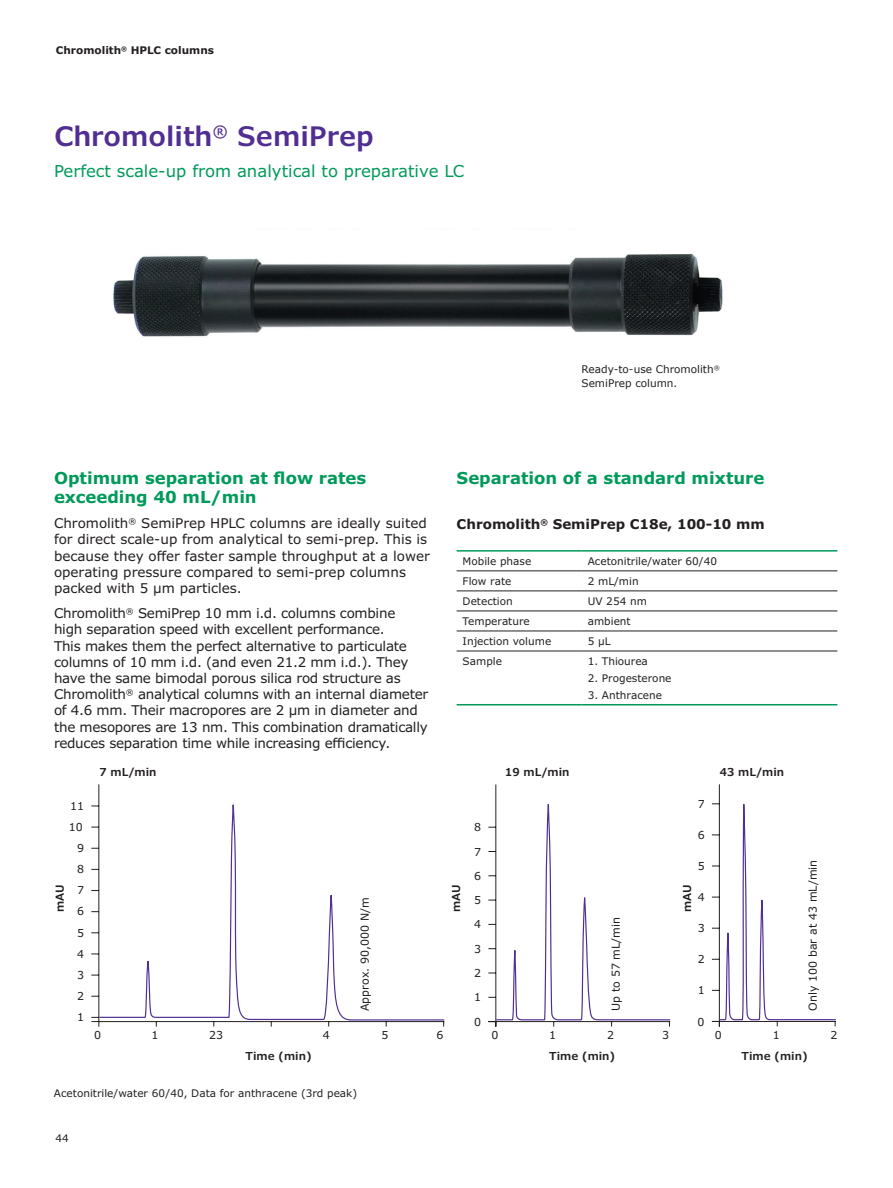
<style>
.page{position:relative;width:893px;height:1188px;background:#fff}
.page>*{position:absolute;margin:0;border:0;box-sizing:border-box;transform-origin:0 0}
.t1{font:600 27px "Verdana Pro";color:#502e92}
.t2{font:700 16.5px/19.5px "Verdana Pro";color:#009a5a}
.t3{font:16.5px "Verdana Pro";color:#009a5a}
.t4{font:13.5px/16.2px "Verdana Pro";letter-spacing:-.02em;color:#231f20}
.t5{font:13.5px/16.2px "Verdana Pro";color:#231f20}
.t6{font:700 13.5px "Verdana Pro";color:#231f20}
.t7{font:10.95px "Verdana Pro";color:#231f20}
.t8{font:600 10.95px "Verdana Pro";color:#231f20}
.t9{font:10.5px "Verdana Pro";color:#231f20}
.t10{font:10.5px/13.5px "Verdana";color:#231f20}
.t11{font:700 10.5px "Verdana Pro";color:#231f20}
</style>
<div class="page">
<img style="left:113px;top:254px;width:610px;height:83px">
<hr style="left:457px;top:570px;width:125px;height:1px;background:#231f20">
<hr style="left:582px;top:570px;width:255px;height:1px;background:#231f20">
<hr style="left:457px;top:591px;width:125px;height:1px;background:#231f20">
<hr style="left:582px;top:591px;width:255px;height:1px;background:#231f20">
<hr style="left:457px;top:611px;width:125px;height:1px;background:#231f20">
<hr style="left:582px;top:611px;width:255px;height:1px;background:#231f20">
<hr style="left:457px;top:631px;width:125px;height:1px;background:#231f20">
<hr style="left:582px;top:631px;width:255px;height:1px;background:#231f20">
<hr style="left:457px;top:651px;width:125px;height:1px;background:#231f20">
<hr style="left:582px;top:651px;width:255px;height:1px;background:#231f20">
<hr style="left:457px;top:550px;width:125px;height:2px;background:#009a5a">
<hr style="left:582px;top:550px;width:255px;height:2px;background:#009a5a">
<hr style="left:457px;top:704px;width:125px;height:1px;background:#009a5a">
<hr style="left:582px;top:704px;width:255px;height:1px;background:#009a5a">
<svg style="left:99px;top:804px;width:737px;height:217px"></svg>
<hr style="left:98px;top:784px;width:1px;height:243px;background:#231f20">
<hr style="left:91px;top:1021px;width:353px;height:1px;background:#231f20">
<hr style="left:495px;top:784px;width:1px;height:243px;background:#231f20">
<hr style="left:488px;top:1021px;width:182px;height:1px;background:#231f20">
<hr style="left:719px;top:784px;width:1px;height:243px;background:#231f20">
<hr style="left:712px;top:1021px;width:124px;height:1px;background:#231f20">
<p class="t11" style="left:56px;top:43px;width:160px">Chromolith<sup>®</sup> HPLC columns</p>
<h1 class="t1" style="left:54px;top:119px;width:322px">Chromolith<sup>®</sup> SemiPrep</h1>
<p class="t3" style="left:54px;top:160px;width:412px">Perfect scale-up from analytical to preparative LC</p>
<p class="t10" style="left:581px;top:362px;width:140px">Ready-to-use Chromolith<sup>®<br></sup>SemiPrep column.</p>
<p class="t2" style="left:54px;top:468px;width:314px">Optimum separation at flow rates exceeding 40 mL/min</p>
<p class="t5" style="left:54px;top:515px;width:377px">Chromolith<sup>®</sup> SemiPrep HPLC columns are ideally suited for direct scale-up from analytical to semi-prep. This is because they offer faster sample throughput at a lower operating pressure compared to semi-prep columns packed with 5 μm particles.</p>
<p class="t4" style="left:54px;top:605px;width:376px">Chromolith<sup>®</sup> SemiPrep 10 mm i.d. columns combine<br>high separation speed with excellent performance.<br>This makes them the perfect alternative to particulate columns of 10 mm i.d. (and even 21.2 mm i.d.). They have the same bimodal porous silica rod structure as Chromolith<sup>®</sup> analytical columns with an internal diameter of 4.6 mm. Their macropores are 2 μm in diameter and the mesopores are 13 nm. This combination dramatically reduces separation time while increasing efficiency.</p>
<p class="t2" style="left:457px;top:468px;width:309px">Separation of a standard mixture</p>
<p class="t6" style="left:457px;top:516px;width:310px">Chromolith<sup>®</sup> SemiPrep C18e, 100-10 mm</p>
<p class="t9" style="left:463px;top:554px;width:70px">Mobile phase</p>
<p class="t9" style="left:588px;top:554px;width:131px">Acetonitrile/water 60/40</p>
<p class="t9" style="left:463px;top:574px;width:50px">Flow rate</p>
<p class="t9" style="left:588px;top:574px;width:52px">2 mL/min</p>
<p class="t9" style="left:463px;top:594px;width:52px">Detection</p>
<p class="t9" style="left:588px;top:594px;width:61px">UV 254 nm</p>
<p class="t9" style="left:463px;top:614px;width:69px">Temperature</p>
<p class="t9" style="left:588px;top:614px;width:44px">ambient</p>
<p class="t9" style="left:463px;top:634px;width:90px">Injection volume</p>
<p class="t9" style="left:588px;top:634px;width:24px">5 µL</p>
<p class="t9" style="left:463px;top:655px;width:41px">Sample</p>
<p class="t9" style="left:588px;top:655px;width:62px">1. Thiourea</p>
<p class="t9" style="left:588px;top:671px;width:85px">2. Progesterone</p>
<p class="t9" style="left:588px;top:688px;width:76px">3. Anthracene</p>
<p class="t8" style="left:99px;top:765px;width:59px">7 mL/min</p>
<p class="t8" style="left:505px;top:765px;width:66px">19 mL/min</p>
<p class="t8" style="left:720px;top:765px;width:66px">43 mL/min</p>
<p class="t7" style="left:70px;top:799px;width:16px">11</p>
<p class="t7" style="left:698px;top:797px;width:9px">7</p>
<p class="t7" style="left:69px;top:820px;width:16px">10</p>
<p class="t7" style="left:474px;top:820px;width:9px">8</p>
<p class="t7" style="left:698px;top:828px;width:9px">6</p>
<p class="t7" style="left:77px;top:841px;width:9px">9</p>
<p class="t7" style="left:474px;top:845px;width:9px">7</p>
<p class="t7" style="left:77px;top:862px;width:9px">8</p>
<p class="t7" style="left:474px;top:869px;width:9px">6</p>
<p class="t7" style="left:698px;top:859px;width:9px">5</p>
<p class="t8" style="left:53px;top:912px;width:29px;rotate:-90deg">mAU</p>
<p class="t8" style="left:449px;top:912px;width:29px;rotate:-90deg">mAU</p>
<p class="t8" style="left:680px;top:912px;width:29px;rotate:-90deg">mAU</p>
<p class="t7" style="left:77px;top:883px;width:9px">7</p>
<p class="t7" style="left:698px;top:890px;width:9px">4</p>
<p class="t7" style="left:474px;top:893px;width:9px">5</p>
<p class="t7" style="left:358px;top:1011px;width:115px;rotate:-90deg">Approx. 90,000 N/m</p>
<p class="t7" style="left:77px;top:904px;width:9px">6</p>
<p class="t7" style="left:609px;top:1011px;width:96px;rotate:-90deg">Up to 57 mL/min</p>
<p class="t7" style="left:474px;top:918px;width:9px">4</p>
<p class="t7" style="left:698px;top:921px;width:9px">3</p>
<p class="t7" style="left:77px;top:926px;width:9px">5</p>
<p class="t7" style="left:474px;top:942px;width:9px">3</p>
<p class="t7" style="left:77px;top:947px;width:9px">4</p>
<p class="t7" style="left:698px;top:952px;width:9px">2</p>
<p class="t7" style="left:474px;top:966px;width:9px">2</p>
<p class="t7" style="left:77px;top:968px;width:9px">3</p>
<p class="t7" style="left:698px;top:984px;width:9px">1</p>
<p class="t7" style="left:77px;top:989px;width:9px">2</p>
<p class="t7" style="left:474px;top:990px;width:9px">1</p>
<p class="t7" style="left:77px;top:1010px;width:9px">1</p>
<p class="t7" style="left:474px;top:1015px;width:9px">0</p>
<p class="t7" style="left:698px;top:1015px;width:9px">0</p>
<p class="t7" style="left:806px;top:1011px;width:153px;rotate:-90deg">Only 100 bar at 43 mL/min</p>
<p class="t7" style="left:94px;top:1028px;width:9px">0</p>
<p class="t7" style="left:209px;top:1028px;width:16px">23</p>
<p class="t7" style="left:323px;top:1028px;width:9px">4</p>
<p class="t7" style="left:151px;top:1028px;width:9px">1</p>
<p class="t7" style="left:382px;top:1028px;width:9px">5</p>
<p class="t7" style="left:437px;top:1028px;width:9px">6</p>
<p class="t8" style="left:246px;top:1049px;width:67px">Time (min)</p>
<p class="t9" style="left:54px;top:1086px;width:305px">Acetonitrile/water 60/40, Data for anthracene (3rd peak)</p>
<p class="t9" style="left:56px;top:1131px;width:15px">44</p>
<p class="t7" style="left:491px;top:1028px;width:9px">0</p>
<p class="t7" style="left:549px;top:1028px;width:9px">1</p>
<p class="t7" style="left:607px;top:1028px;width:9px">2</p>
<p class="t7" style="left:662px;top:1028px;width:9px">3</p>
<p class="t7" style="left:715px;top:1028px;width:9px">0</p>
<p class="t7" style="left:773px;top:1028px;width:9px">1</p>
<p class="t7" style="left:831px;top:1028px;width:9px">2</p>
<p class="t8" style="left:549px;top:1049px;width:67px">Time (min)</p>
<p class="t8" style="left:742px;top:1049px;width:67px">Time (min)</p>
</div>
